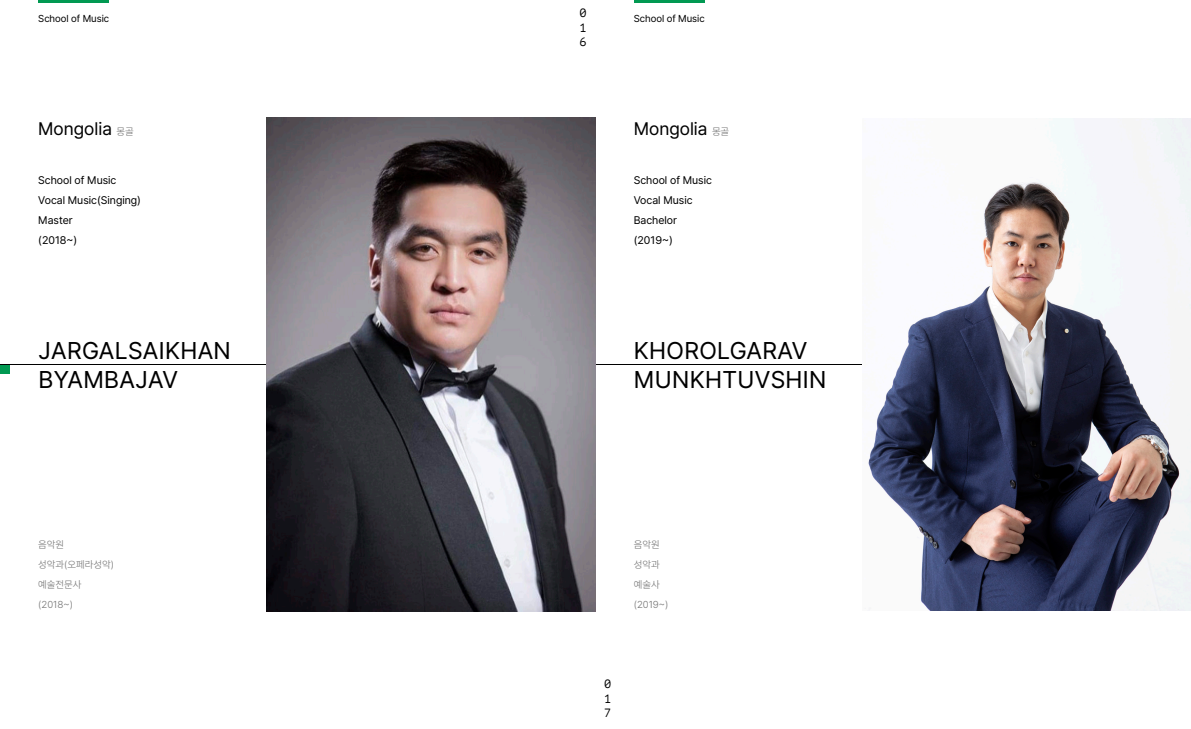
<style>
.page{position:relative;width:1191px;height:729px;background:#fff}
.page>*{position:absolute;margin:0;border:0;box-sizing:border-box;transform-origin:0 0}
.t1{font:24px/28.8px "Pretendard";letter-spacing:.015em;color:#000}
.t2{font:18px "Pretendard";color:#000}
.t3{font:12px "PT Mono";color:#000}
.t4{font:11px "Pretendard";color:#000}
.t5{font:300 10px "Pretendard";color:#787878}
.t6{font:10px "Pretendard";color:#000}
.s1{font-weight:300;font-size:10px;color:#787878}
</style>
<div class="page">
<div style="left:0;top:364px;width:9px;height:10px;background:#019952"></div>
<hr style="left:0;top:364px;width:1191px;height:1px;background:#000">
<img style="left:862px;top:119px;width:329px;height:491px">
<img style="left:266px;top:118px;width:329px;height:493px">
<hr style="left:38px;top:0;width:71px;height:3px;background:#019952">
<hr style="left:634px;top:0;width:70px;height:3px;background:#019952">
<p class="t3" style="left:579px;top:6px;width:9px">0</p>
<p class="t3" style="left:579px;top:21px;width:9px">1</p>
<p class="t3" style="left:579px;top:35px;width:9px">6</p>
<p class="t6" style="left:38px;top:12px;width:72px">School of Music</p>
<p class="t6" style="left:634px;top:12px;width:72px">School of Music</p>
<p class="t2" style="left:38px;top:116px;width:97px">Mongolia <span class="s1">몽골</span></p>
<p class="t4" style="left:38px;top:172px;width:80px">School of Music</p>
<p class="t4" style="left:38px;top:192px;width:104px">Vocal Music(Singing)</p>
<p class="t4" style="left:38px;top:212px;width:36px">Master</p>
<p class="t4" style="left:38px;top:232px;width:40px">(2018~)</p>
<p class="t1" style="left:38px;top:335px;width:194px">JARGALSAIKHAN<br>BYAMBAJAV</p>
<p class="t5" style="left:38px;top:537px;width:27px">음악원</p>
<p class="t5" style="left:38px;top:557px;width:77px">성악과(오페라성악)</p>
<p class="t5" style="left:38px;top:577px;width:45px">예술전문사</p>
<p class="t5" style="left:38px;top:597px;width:36px">(2018~)</p>
<p class="t2" style="left:634px;top:116px;width:97px">Mongolia <span class="s1">몽골</span></p>
<p class="t4" style="left:634px;top:172px;width:80px">School of Music</p>
<p class="t4" style="left:634px;top:192px;width:60px">Vocal Music</p>
<p class="t4" style="left:634px;top:212px;width:45px">Bachelor</p>
<p class="t4" style="left:634px;top:232px;width:40px">(2019~)</p>
<p class="t1" style="left:634px;top:335px;width:194px">KHOROLGARAV<br>MUNKHTUVSHIN</p>
<p class="t5" style="left:634px;top:537px;width:27px">음악원</p>
<p class="t5" style="left:634px;top:557px;width:27px">성악과</p>
<p class="t5" style="left:634px;top:577px;width:27px">예술사</p>
<p class="t5" style="left:634px;top:597px;width:36px">(2019~)</p>
<p class="t3" style="left:604px;top:677px;width:9px">0</p>
<p class="t3" style="left:604px;top:691px;width:9px">1</p>
<p class="t3" style="left:604px;top:706px;width:9px">7</p>
</div>
